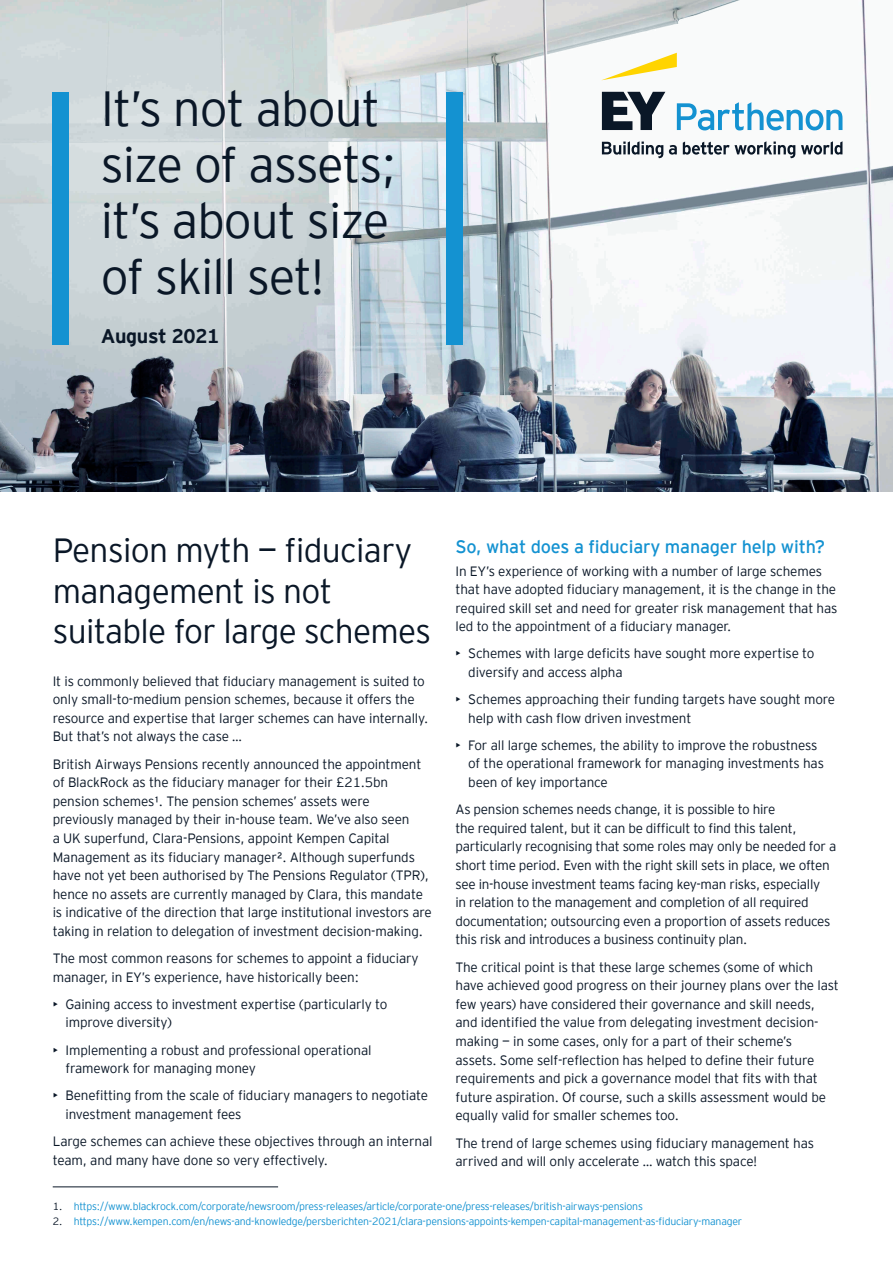
<style>
.page{position:relative;width:893px;height:1263px;background:#fff}
.page>*{position:absolute;margin:0;border:0;box-sizing:border-box;transform-origin:0 0}
.t1{font:300 49.2px/55.8px "EY Interstate";letter-spacing:-.02em;color:#0a1727}
.t2{font:300 33.45px/40.5px "EY Interstate";letter-spacing:-.02em;color:#0a1727}
.t3{font:700 19.65px "EY Interstate";letter-spacing:-.02em;color:#0a1727}
.t4{font:18px "EY Interstate";letter-spacing:-.01em;color:#1492d1}
.t5{font:300 13.5px/18.6px "EY Interstate";letter-spacing:-.01em;color:#0a1727}
.t6{font:300 10.5px "EY Interstate";letter-spacing:-.02em;color:#1492d1}
.s1{color:#0a1727}
</style>
<div class="page">
<svg style="left:0;top:0;width:893px;height:491px"></svg>
<svg style="left:677px;top:102px;width:165px;height:28px"></svg>
<svg style="left:602px;top:141px;width:240px;height:17px"></svg>
<svg style="left:601px;top:53px;width:76px;height:27px"></svg>
<svg style="left:602px;top:92px;width:63px;height:38px"></svg>
<div style="left:446px;top:92px;width:16px;height:252px;background:#1492d1"></div>
<div style="left:53px;top:92px;width:16px;height:252px;background:#1492d1"></div>
<hr style="left:53px;top:1186px;width:225px;height:1px;background:#0a1727">
<h1 class="t1" style="left:101px;top:78px;width:297px">It’s not about size of assets; it’s about size of skill set!</h1>
<h3 class="t3" style="left:101px;top:322px;width:120px">August 2021</h3>
<h2 class="t2" style="left:53px;top:528px;width:380px">Pension myth — fiduciary management is not suitable for large schemes</h2>
<h3 class="t4" style="left:455px;top:533px;width:371px">So, what does a fiduciary manager help with?</h3>
<p class="t5" style="left:455px;top:561px;width:384px">In EY’s experience of working with a number of large schemes that have adopted fiduciary management, it is the change in the required skill set and need for greater risk management that has led to the appointment of a fiduciary manager.</p>
<p class="t5" style="left:468px;top:643px;width:348px;text-indent:-13px">• Schemes with large deficits have sought more expertise to diversify and access alpha</p>
<p class="t5" style="left:468px;top:689px;width:368px;text-indent:-13px">• Schemes approaching their funding targets have sought more help with cash flow driven investment</p>
<p class="t5" style="left:468px;top:735px;width:357px;text-indent:-13px">• For all large schemes, the ability to improve the robustness of the operational framework for managing investments has been of key importance</p>
<p class="t5" style="left:455px;top:799px;width:382px">As pension schemes needs change, it is possible to hire<br>the required talent, but it can be difficult to find this talent, particularly recognising that some roles may only be needed for a short time period. Even with the right skill sets in place, we often see in-house investment teams facing key-man risks, especially<br>in relation to the management and completion of all required documentation; outsourcing even a proportion of assets reduces this risk and introduces a business continuity plan.</p>
<p class="t5" style="left:455px;top:957px;width:385px">The critical point is that these large schemes (some of which have achieved good progress on their journey plans over the last few years) have considered their governance and skill needs, and identified the value from delegating investment decision&shy;making — in some cases, only for a part of their scheme’s<br>assets. Some self-reflection has helped to define their future requirements and pick a governance model that fits with that future aspiration. Of course, such a skills assessment would be equally valid for smaller schemes too.</p>
<p class="t5" style="left:455px;top:1132px;width:360px">The trend of large schemes using fiduciary management has arrived and will only accelerate … watch this space!</p>
<p class="t6" style="left:53px;top:1199px;width:592px"><span class="s1">1.</span> https://www.blackrock.com/corporate/newsroom/press-releases/article/corporate-one/press-releases/british-airways-pensions</p>
<p class="t6" style="left:53px;top:1213px;width:691px"><span class="s1">2.</span> https://www.kempen.com/en/news-and-knowledge/persberichten-2021/clara-pensions-appoints-kempen-capital-management-as-fiduciary-manager</p>
<p class="t5" style="left:53px;top:671px;width:377px">It is commonly believed that fiduciary management is suited to only small-to-medium pension schemes, because it offers the resource and expertise that larger schemes can have internally.<br>But that’s not always the case …</p>
<p class="t5" style="left:53px;top:754px;width:381px">British Airways Pensions recently announced the appointment of BlackRock as the fiduciary manager for their £21.5bn pension schemes¹. The pension schemes’ assets were previously managed by their in-house team. We’ve also seen<br>a UK superfund, Clara-Pensions, appoint Kempen Capital Management as its fiduciary manager². Although superfunds have not yet been authorised by The Pensions Regulator (TPR), hence no assets are currently managed by Clara, this mandate is indicative of the direction that large institutional investors are taking in relation to delegation of investment decision-making.</p>
<p class="t5" style="left:53px;top:948px;width:367px">The most common reasons for schemes to appoint a fiduciary manager, in EY’s experience, have historically been:</p>
<p class="t5" style="left:65px;top:994px;width:324px;text-indent:-13px">• Gaining access to investment expertise (particularly to improve diversity)</p>
<p class="t5" style="left:65px;top:1040px;width:308px;text-indent:-13px">• Implementing a robust and professional operational framework for managing money</p>
<p class="t5" style="left:65px;top:1085px;width:364px;text-indent:-13px">• Benefitting from the scale of fiduciary managers to negotiate investment management fees</p>
<p class="t5" style="left:53px;top:1131px;width:381px">Large schemes can achieve these objectives through an internal team, and many have done so very effectively.</p>
</div>
